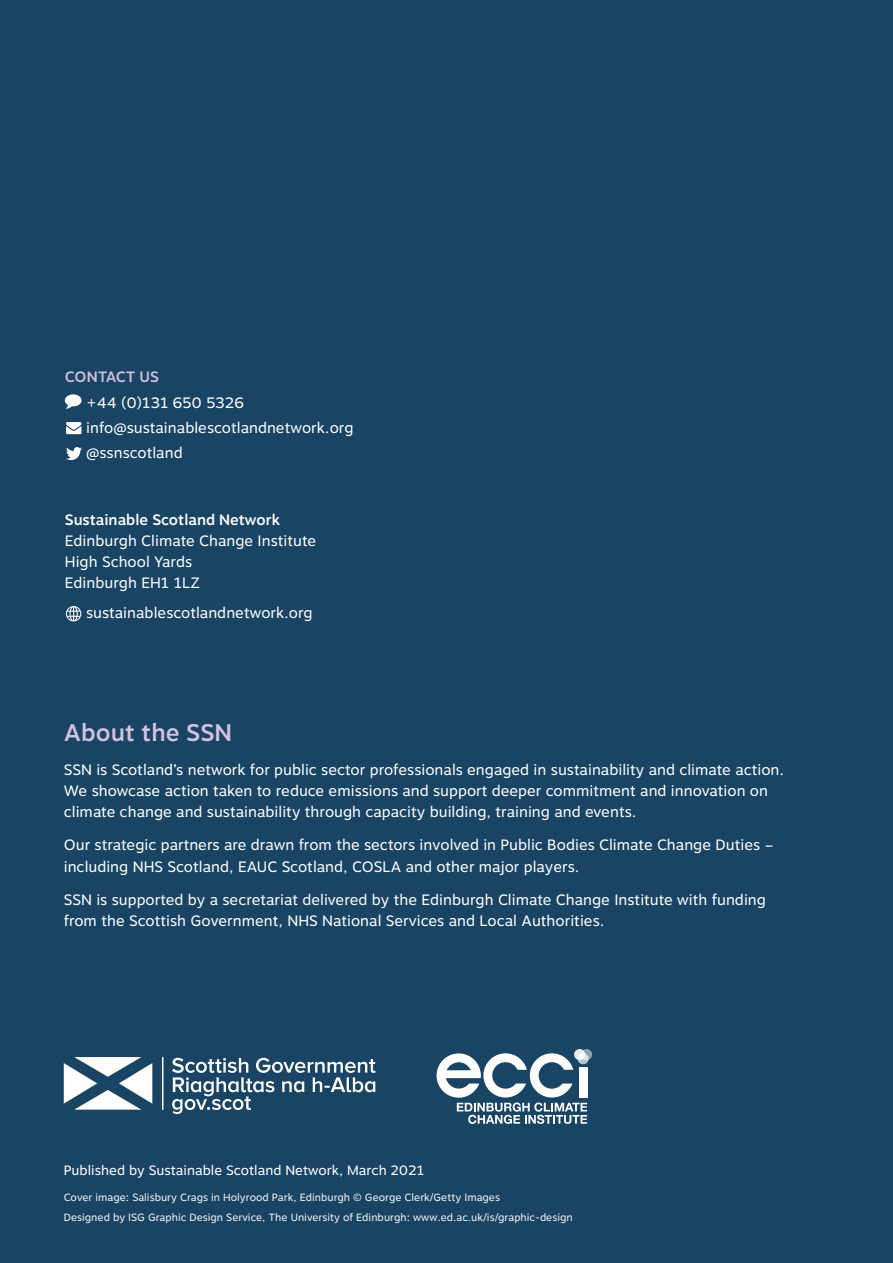
<style>
.page{position:relative;width:893px;height:1263px;background:#fff}
.page>*{position:absolute;margin:0;border:0;box-sizing:border-box;transform-origin:0 0}
.t1{font:500 24px "Motiva Sans";color:#d1c1e3}
.t2{font:15px/21px "Motiva Sans";color:#fff}
.t3{font:500 15px "Motiva Sans";color:#fff}
.t4{font:500 15px "Motiva Sans";letter-spacing:-.01em;color:#cfc1dc}
.t5{font:13.5px "Motiva Sans";color:#fff}
.t6{font:10.5px/19.5px "Motiva Sans";color:#f6f5f4}
</style>
<div class="page">
<div style="left:0;top:1px;width:893px;height:1262px;background:#194464"></div>
<hr style="left:162px;top:1057px;width:1px;height:53px;background:#fff">
<svg style="left:64px;top:1057px;width:88px;height:53px"></svg>
<svg style="left:172px;top:1058px;width:204px;height:56px"></svg>
<svg style="left:574px;top:1049px;width:11px;height:11px"></svg>
<div style="left:578px;top:1053px;width:11px;height:11px;background:#b2c1cb;border-radius:50%"></div>
<svg style="left:581px;top:1049px;width:11px;height:11px"></svg>
<svg style="left:437px;top:1053px;width:150px;height:71px"></svg>
<svg style="left:66px;top:447px;width:16px;height:13px"></svg>
<svg style="left:66px;top:422px;width:15px;height:12px"></svg>
<svg style="left:65px;top:394px;width:17px;height:15px"></svg>
<svg style="left:66px;top:606px;width:15px;height:15px"></svg>
<div style="left:0;top:0;width:893px;height:8px;background:#194464"></div>
<p class="t4" style="left:65px;top:366px;width:96px">CONTACT US</p>
<p class="t2" style="left:86px;top:390px;width:269px;line-height:25.2px">+44 (0)131 650 5326 info@sustainablescotlandnetwork.org @ssnscotland</p>
<p class="t3" style="left:65px;top:509px;width:217px">Sustainable Scotland Network</p>
<p class="t2" style="left:65px;top:531px;width:253px">Edinburgh Climate Change Institute<br>High School Yards<br>Edinburgh EH1 1LZ</p>
<p class="t2" style="left:86px;top:602px;width:228px">sustainablescotlandnetwork.org</p>
<h1 class="t1" style="left:64px;top:715px;width:170px">About the SSN</h1>
<p class="t2" style="left:64px;top:759px;width:722px">SSN is Scotland’s network for public sector professionals engaged in sustainability and climate action.<br>We showcase action taken to reduce emissions and support deeper commitment and innovation on climate change and sustainability through capacity building, training and events.</p>
<p class="t2" style="left:64px;top:835px;width:711px">Our strategic partners are drawn from the sectors involved in Public Bodies Climate Change Duties – including NHS Scotland, EAUC Scotland, COSLA and other major players.</p>
<p class="t2" style="left:64px;top:890px;width:704px">SSN is supported by a secretariat delivered by the Edinburgh Climate Change Institute with funding from the Scottish Government, NHS National Services and Local Authorities.</p>
<p class="t5" style="left:64px;top:1160px;width:362px">Published by Sustainable Scotland Network, March 2021</p>
<p class="t6" style="left:64px;top:1188px;width:511px">Cover image: Salisbury Crags in Holyrood Park, Edinburgh © George Clerk/Getty Images<br>Designed by ISG Graphic Design Service, The University of Edinburgh: www.ed.ac.uk/is/graphic-design</p>
</div>
